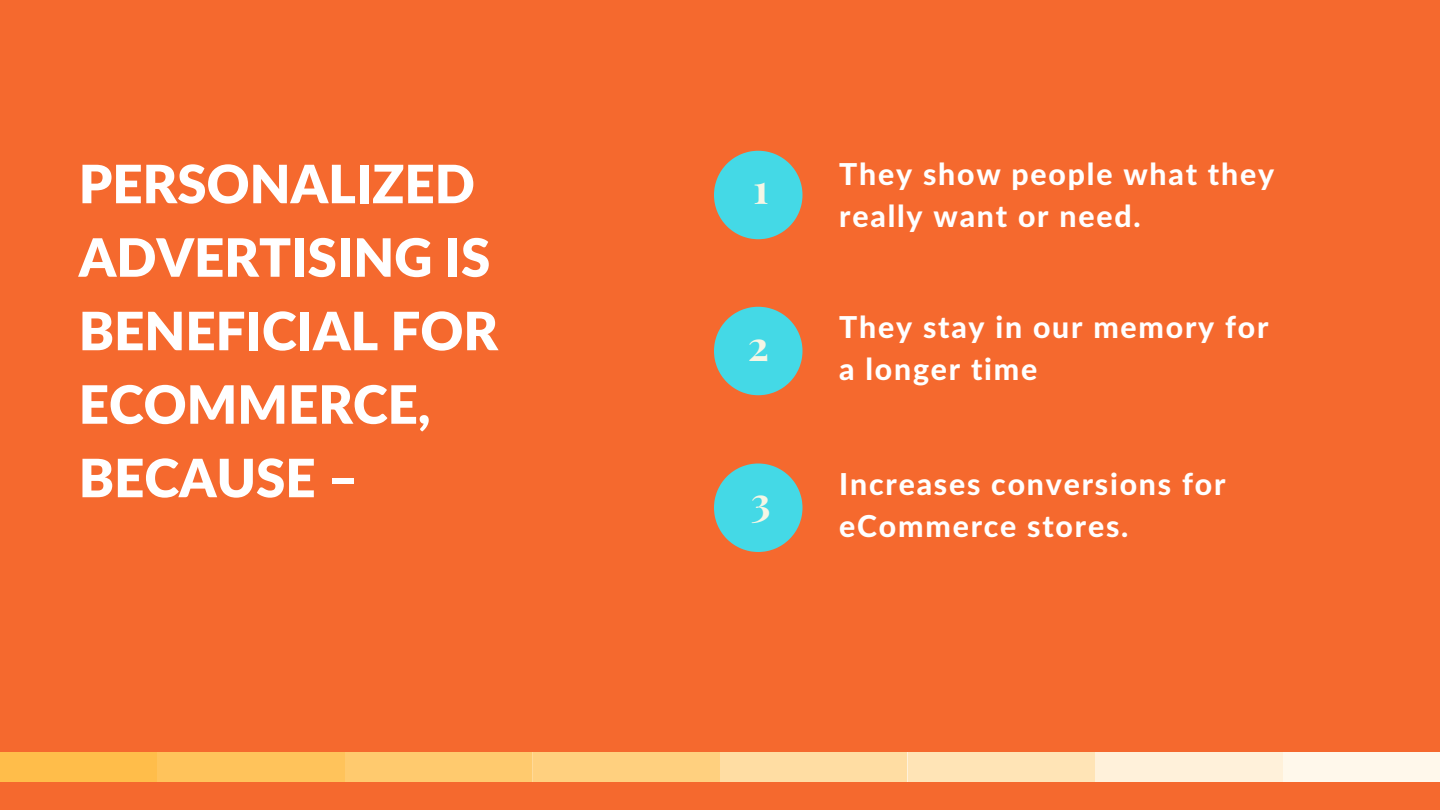
<style>
.page{position:relative;width:1440px;height:810px;background:#f5692e}
.page>*{position:absolute;margin:0;border:0;box-sizing:border-box;transform-origin:0 0}
.t1{font:900 52.8px/73.5px "Lato";color:#fff}
.t2{font:700 40.7px "Playfair Display";color:#f5f6e5}
.t3{font:800 30.2px/42px "Lato";letter-spacing:.06em;color:#fff}
</style>
<div class="page">
<svg style="left:714px;top:151px;width:88px;height:88px"></svg>
<svg style="left:714px;top:307px;width:88px;height:88px"></svg>
<svg style="left:714px;top:464px;width:88px;height:88px"></svg>
<div style="left:0;top:752px;width:1440px;height:30px;background:#ffbd4a"></div>
<div style="left:720px;top:752px;width:188px;height:30px;background:#ffdda3"></div>
<div style="left:1095px;top:752px;width:188px;height:30px;background:#fff1da"></div>
<div style="left:345px;top:752px;width:187px;height:30px;background:#ffca6e"></div>
<div style="left:1283px;top:752px;width:157px;height:30px;background:#fff8eb"></div>
<div style="left:908px;top:752px;width:187px;height:30px;background:#ffe4b6"></div>
<div style="left:532px;top:752px;width:188px;height:30px;background:#ffd07f"></div>
<div style="left:157px;top:752px;width:188px;height:30px;background:#ffc35b"></div>
<h1 class="t1" style="left:79px;top:146px;width:398px">PERSONALIZED</h1>
<h1 class="t1" style="left:79px;top:220px;width:421px">ADVERTISING IS<br>BENEFICIAL FOR<br>ECOMMERCE,<br>BECAUSE –</h1>
<h2 class="t2" style="left:753px;top:160px;width:17px">1</h2>
<h2 class="t2" style="left:748px;top:317px;width:23px">2</h2>
<h2 class="t2" style="left:751px;top:473px;width:21px">3</h2>
<p class="t3" style="left:839px;top:152px;width:436px">They show people what they really want or need.</p>
<p class="t3" style="left:839px;top:305px;width:431px">They stay in our memory for a longer time</p>
<p class="t3" style="left:839px;top:462px;width:388px">Increases conversions for eCommerce stores.</p>
</div>
